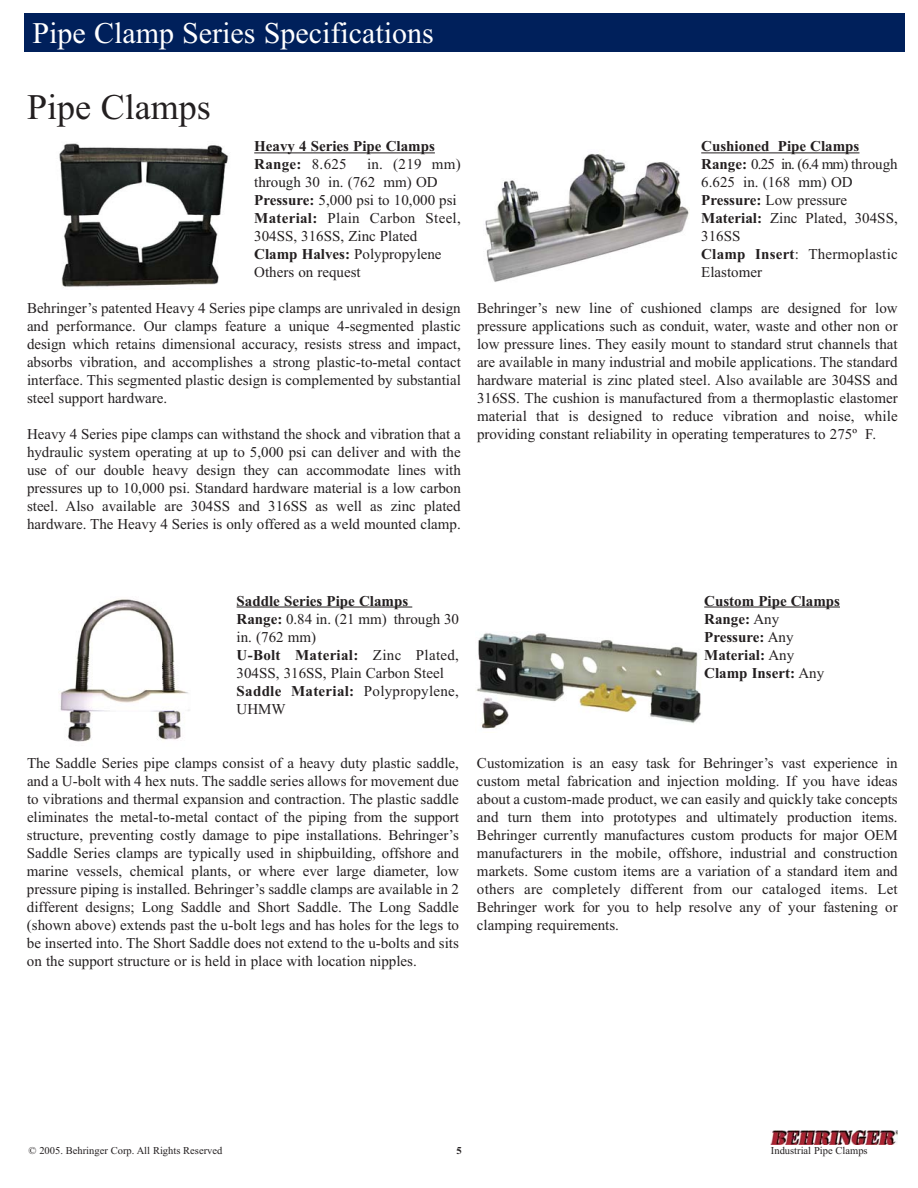
<style>
.page{position:relative;width:918px;height:1188px;background:#fff}
.page>*{position:absolute;margin:0;border:0;box-sizing:border-box;transform-origin:0 0}
.t1{font:36px "Times New Roman";color:#231f20}
.t2{font:30px "Times New Roman";color:#fff}
.t3{font:15px/18px "Times New Roman";color:#231f20;text-align:justify}
.t4{font:700 15px/18px "Times New Roman";color:#231f20}
.t5{font:10.5px "Times New Roman";color:#231f20}
.t6{font:700 10.5px "Times New Roman";color:#231f20}
.s1{font-weight:400}
.s2{font-weight:700}
</style>
<div class="page">
<div style="left:24px;top:14px;width:881px;height:38px;background:#00205b"></div>
<hr style="left:254px;top:152px;width:181px;height:1px;background:#231f20">
<img style="left:59px;top:143px;width:170px;height:144px">
<hr style="left:701px;top:152px;width:158px;height:1px;background:#231f20">
<img style="left:485px;top:153px;width:205px;height:129px">
<hr style="left:704px;top:607px;width:136px;height:1px;background:#231f20">
<img style="left:476px;top:633px;width:225px;height:96px">
<hr style="left:237px;top:607px;width:175px;height:1px;background:#231f20">
<img style="left:58px;top:598px;width:132px;height:144px">
<img style="left:771px;top:1131px;width:127px;height:13px">
<h2 class="t2" style="left:32px;top:19px;width:403px">Pipe Clamp Series Specifications</h2>
<h1 class="t1" style="left:27px;top:95px;width:185px">Pipe Clamps</h1>
<p class="t4" style="left:254px;top:139px;width:182px">Heavy 4 Series Pipe Clamps<br>Range: <span class="s1">8.625</span></p>
<p class="t3" style="left:254px;top:157px;width:208px;text-align:left;text-indent:113px">in. (219 mm) through 30 in. (762 mm) OD<br><span class="s2">Pressure:</span> 5,000 psi to 10,000 psi<br><span class="s2">Material:</span> Plain Carbon Steel,<br>304SS, 316SS, Zinc Plated<br><span class="s2">Clamp Halves:</span> Polypropylene<br>Others on request</p>
<p class="t3" style="left:27px;top:301px;width:435px">Behringer’s patented Heavy 4 Series pipe clamps are unrivaled in design and performance. Our clamps feature a unique 4-segmented plastic design which retains dimensional accuracy, resists stress and impact, absorbs vibration, and accomplishes a strong plastic-to-metal contact interface. This segmented plastic design is complemented by substantial steel support hardware.</p>
<p class="t3" style="left:27px;top:427px;width:435px">Heavy 4 Series pipe clamps can withstand the shock and vibration that a hydraulic system operating at up to 5,000 psi can deliver and with the use of our double heavy design they can accommodate lines with pressures up to 10,000 psi. Standard hardware material is a low carbon steel. Also available are 304SS and 316SS as well as zinc plated hardware. The Heavy 4 Series is only offered as a weld mounted clamp.</p>
<p class="t3" style="left:701px;top:139px;width:198px;text-align:left"><span class="s2">Cushioned Pipe Clamps<br>Range:</span> 0.25 in. (6.4 mm) through<br>6.625 in. (168 mm) OD<br><span class="s2">Pressure:</span> Low pressure<br><span class="s2">Material:</span> Zinc Plated, 304SS,<br>316SS<br><span class="s2">Clamp Insert</span>: Thermoplastic<br>Elastomer</p>
<p class="t3" style="left:477px;top:301px;width:422px">Behringer’s new line of cushioned clamps are designed for low pressure applications such as conduit, water, waste and other non or low pressure lines. They easily mount to standard strut channels that are available in many industrial and mobile applications. The standard hardware material is zinc plated steel. Also available are 304SS and 316SS. The cushion is manufactured from a thermoplastic elastomer material that is designed to reduce vibration and noise, while providing constant reliability in operating temperatures to 275º F.</p>
<p class="t3" style="left:237px;top:593px;width:224px;text-align:left"><span class="s2">Saddle Series Pipe Clamps<br>Range:</span> 0.84 in. (21 mm) through 30 in. (762 mm)<br><span class="s2">U-Bolt Material:</span> Zinc Plated,<br>304SS, 316SS, Plain Carbon Steel<br><span class="s2">Saddle Material:</span> Polypropylene,<br>UHMW</p>
<p class="t3" style="left:27px;top:755px;width:434px">The Saddle Series pipe clamps consist of a heavy duty plastic saddle, and a U-bolt with 4 hex nuts. The saddle series allows for movement due to vibrations and thermal expansion and contraction. The plastic saddle eliminates the metal-to-metal contact of the piping from the support structure, preventing costly damage to pipe installations. Behringer’s Saddle Series clamps are typically used in shipbuilding, offshore and marine vessels, chemical plants, or where ever large diameter, low pressure piping is installed. Behringer’s saddle clamps are available in 2 different designs; Long Saddle and Short Saddle. The Long Saddle (shown above) extends past the u-bolt legs and has holes for the legs to be inserted into. The Short Saddle does not extend to the u-bolts and sits on the support structure or is held in place with location nipples.</p>
<p class="t4" style="left:704px;top:593px;width:137px">Custom Pipe Clamps<br>Range: <span class="s1">Any<br></span>Pressure: <span class="s1">Any<br></span>Material: <span class="s1">Any<br></span>Clamp Insert: <span class="s1">Any</span></p>
<p class="t3" style="left:477px;top:755px;width:422px">Customization is an easy task for Behringer’s vast experience in custom metal fabrication and injection molding. If you have ideas about a custom-made product, we can easily and quickly take concepts and turn them into prototypes and ultimately production items.<br>Behringer currently manufactures custom products for major OEM manufacturers in the mobile, offshore, industrial and construction markets. Some custom items are a variation of a standard item and others are completely different from our cataloged items. Let Behringer work for you to help resolve any of your fastening or clamping requirements.</p>
<p class="t5" style="left:28px;top:1147px;width:195px">© 2005. Behringer Corp. All Rights Reserved</p>
<p class="t5" style="left:771px;top:1147px;width:98px">Industrial Pipe Clamps</p>
<p class="t6" style="left:456px;top:1147px;width:7px">5</p>
</div>
